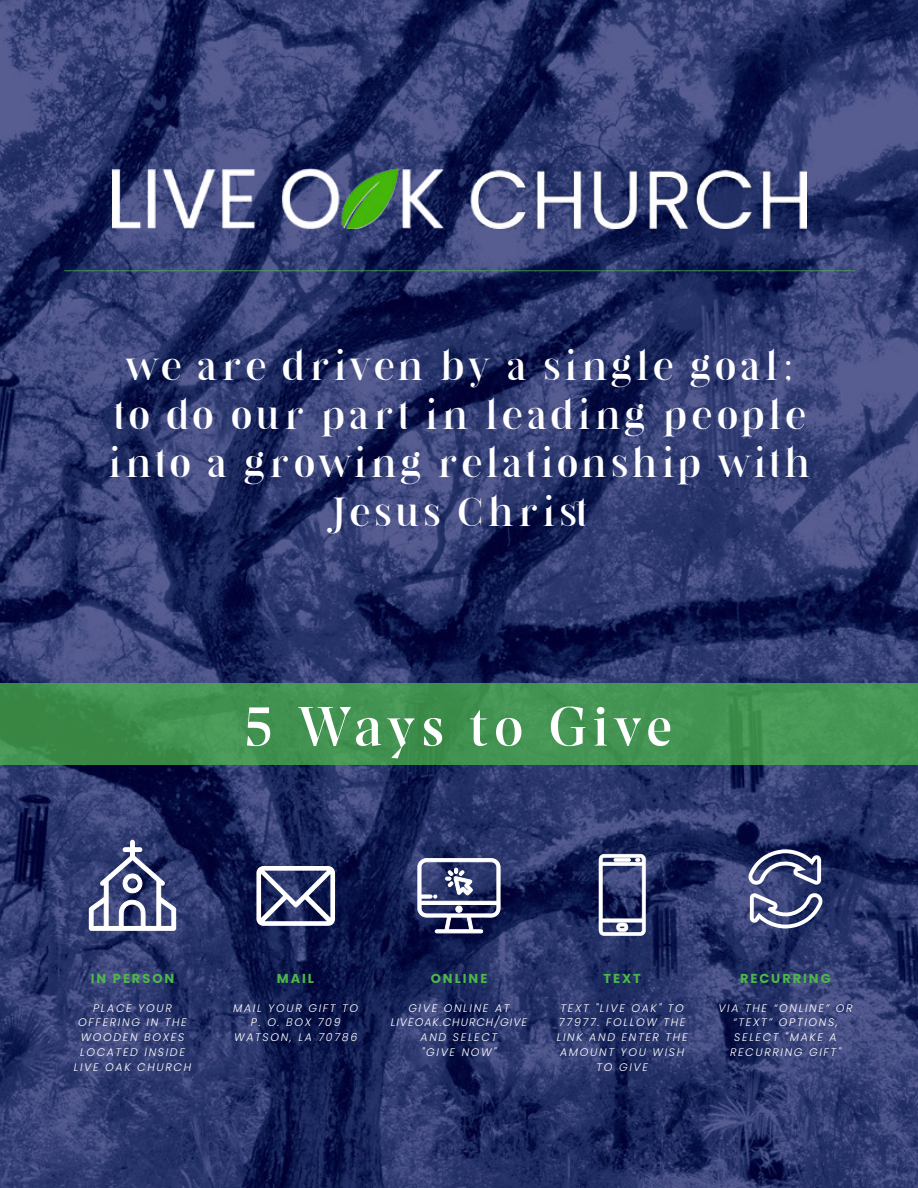
<style>
.page{position:relative;width:918px;height:1188px;background:#fff}
.page>*{position:absolute;margin:0;border:0;box-sizing:border-box;transform-origin:0 0}
.t1{font:600 58.05px "Prospectus Pro LDEMO";letter-spacing:.105em;color:#fff}
.t2{font:40.5px "Dalglish";letter-spacing:.095em;color:#fff}
.t3{font:40.5px "Dalglish";letter-spacing:.12em;color:#fff}
.t4{font:700 13.05px "Poppins";letter-spacing:.15em;color:#4db64a}
.t5{font:italic 300 10.95px/15px "Poppins";letter-spacing:.15em;color:#fff;text-align:center}
</style>
<div class="page">
<img style="left:0;top:0;width:918px;height:1188px">
<img style="left:113px;top:168px;width:694px;height:61px">
<hr style="left:64px;top:270px;width:791px;height:1px;background:#4db64a">
<div style="left:0;top:684px;width:918px;height:81px;background:linear-gradient(to right,#3e8d4b,#479756)"></div>
<svg style="left:89px;top:840px;width:87px;height:91px"></svg>
<svg style="left:256px;top:866px;width:79px;height:60px"></svg>
<svg style="left:417px;top:858px;width:84px;height:75px"></svg>
<svg style="left:599px;top:854px;width:47px;height:82px"></svg>
<svg style="left:750px;top:893px;width:73px;height:35px"></svg>
<svg style="left:747px;top:848px;width:74px;height:37px"></svg>
<h2 class="t2" style="left:125px;top:343px;width:670px">we are driven by a single goal;</h2>
<h2 class="t2" style="left:114px;top:391px;width:693px">to do our part in leading people</h2>
<h2 class="t2" style="left:109px;top:440px;width:703px">into a growing relationship with</h2>
<h2 class="t3" style="left:333px;top:488px;width:224px">Jesus Chri</h2>
<h1 class="t1" style="left:244px;top:682px;width:429px">5 Ways to Give</h1>
<p class="t4" style="left:91px;top:971px;width:85px">IN PERSON</p>
<p class="t5" style="left:74px;top:1000px;width:119px">PLACE YOUR<br>OFFERING IN THE<br>WOODEN BOXES<br>LOCATED INSIDE<br>LIVE OAK CHURCH</p>
<p class="t4" style="left:277px;top:971px;width:39px">MAIL</p>
<p class="t5" style="left:233px;top:1000px;width:127px">MAIL YOUR GIFT TO<br>P. O. BOX 709<br>WATSON, LA 70786</p>
<p class="t4" style="left:431px;top:971px;width:58px">ONLINE</p>
<p class="t5" style="left:391px;top:1000px;width:138px">GIVE ONLINE AT<br>LIVEOAK.CHURCH/GIVE<br>AND SELECT<br>"GIVE NOW"</p>
<p class="t4" style="left:603px;top:971px;width:39px">TEXT</p>
<p class="t5" style="left:557px;top:1000px;width:132px">TEXT "LIVE OAK" TO<br>77977. FOLLOW THE<br>LINK AND ENTER THE<br>AMOUNT YOU WISH<br>TO GIVE</p>
<p class="t4" style="left:740px;top:971px;width:92px">RECURRING</p>
<p class="t5" style="left:718px;top:1000px;width:136px">VIA THE “ONLINE” OR “TEXT” OPTIONS,<br>SELECT "MAKE A<br>RECURRING GIFT"</p>
</div>
